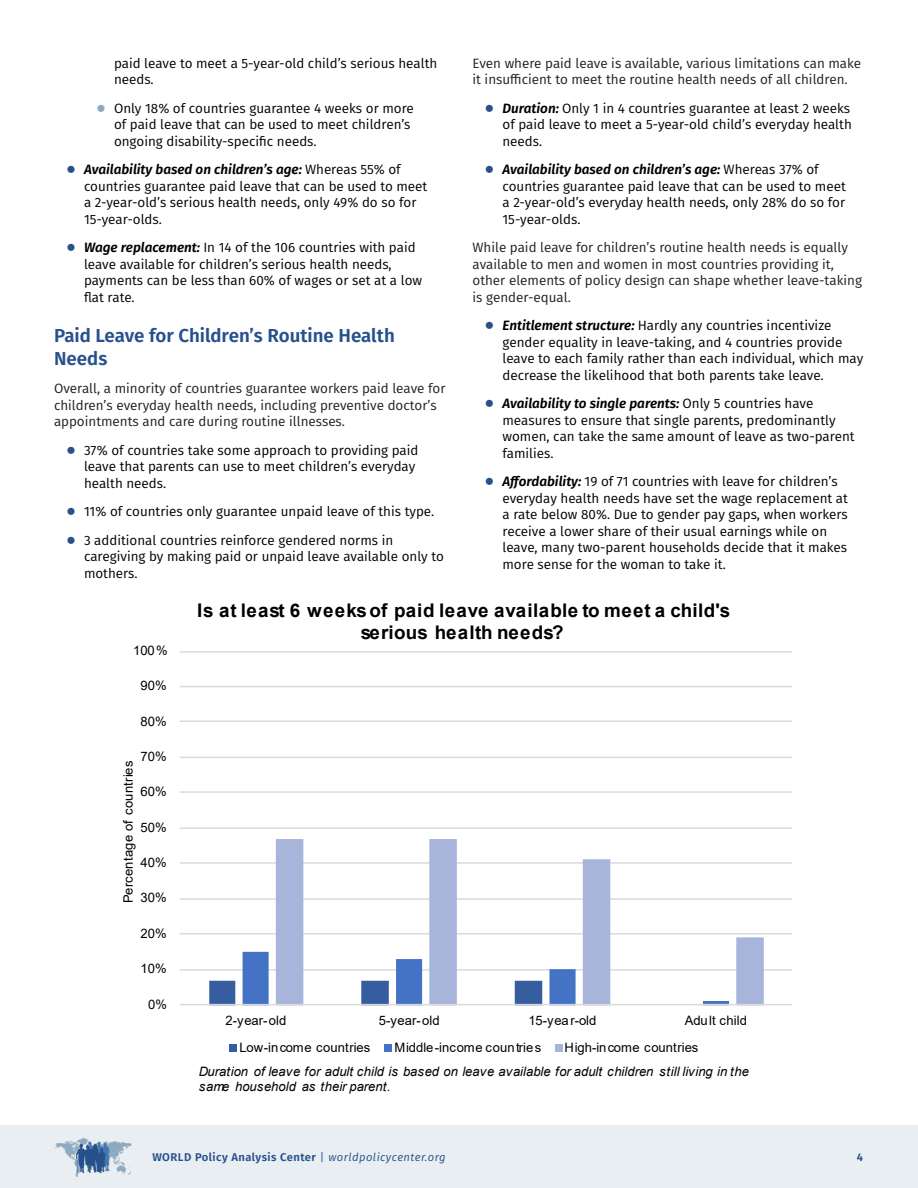
<style>
.page{position:relative;width:918px;height:1188px;background:#fff}
.page>*{position:absolute;margin:0;border:0;box-sizing:border-box;transform-origin:0 0}
.t1{font:700 18.75px/21.8px "Arial";letter-spacing:.03em;color:#000;text-align:center}
.Header_1{font:600 18.75px/22.5px "Fira Sans";color:#27518d}
.t2{font:13.5px/16.5px "Fira Sans";color:#000}
.t3{font:13.5px/16.5px "Fira Sans";color:#231f20}
.t4{font:13.05px "Arial";color:#000}
.t5{font:italic 13.05px/24.2px "Arial";color:#000}
.t6{font:600 11.25px "Fira Sans";letter-spacing:.04em;color:#27518d}
.s1{font-family:"Arial";font-weight:700;font-size:16.5px;color:#8caac1}
.s2{font-family:"Arial";font-weight:700;font-size:16.5px;color:#27518d}
.s3{font-weight:600;font-style:italic}
.s4{font-style:normal}
.s5{font-weight:400}
.s6{font-weight:400;font-style:italic}
</style>
<div class="page">
<div style="left:0;top:1125px;width:918px;height:63px;background:#e8eef2"></div>
<img style="left:54px;top:1138px;width:78px;height:39px">
<hr style="left:180px;top:969px;width:612px;height:2px;background:#d9d9d9">
<hr style="left:180px;top:933px;width:612px;height:1px;background:#d9d9d9">
<hr style="left:180px;top:898px;width:612px;height:2px;background:#d9d9d9">
<hr style="left:180px;top:862px;width:612px;height:2px;background:#d9d9d9">
<hr style="left:180px;top:828px;width:612px;height:1px;background:#d9d9d9">
<hr style="left:180px;top:791px;width:612px;height:2px;background:#d9d9d9">
<hr style="left:180px;top:757px;width:612px;height:1px;background:#d9d9d9">
<hr style="left:180px;top:721px;width:612px;height:1px;background:#d9d9d9">
<hr style="left:180px;top:686px;width:612px;height:1px;background:#d9d9d9">
<hr style="left:180px;top:651px;width:612px;height:2px;background:#d9d9d9">
<svg style="left:209px;top:952px;width:67px;height:52px"></svg>
<svg style="left:276px;top:839px;width:488px;height:165px"></svg>
<hr style="left:180px;top:1004px;width:612px;height:1px;background:#d9d9d9">
<div style="left:230px;top:1044px;width:7px;height:8px;background:#375da1"></div>
<div style="left:384px;top:1044px;width:8px;height:8px;background:#4472c4"></div>
<div style="left:555px;top:1044px;width:8px;height:8px;background:#a7b5db"></div>
<p class="t2" style="left:114px;top:54px;width:325px">paid leave to meet a 5-year-old child’s serious health needs.</p>
<p class="t2" style="left:114px;top:99px;width:301px;text-indent:-18px"><span class="s1">●</span> Only 18% of countries guarantee 4 weeks or more of paid leave that can be used to meet children’s ongoing disability-specific needs.</p>
<p class="t2" style="left:84px;top:161px;width:345px;text-indent:-18px"><span class="s2">●</span> <span class="s3">Availability based on children’s age:</span> Whereas 55% of countries guarantee paid leave that can be used to meet a 2-year-old’s serious health needs, only 49% do so for 15-year-olds.</p>
<p class="t2" style="left:84px;top:239px;width:340px;text-indent:-18px"><span class="s2">●</span> <span class="s3">Wage replacement:</span> In 14 of the 106 countries with paid leave available for children’s serious health needs, payments can be less than 60% of wages or set at a low flat rate.</p>
<p class="Header_1" style="left:54px;top:323px;width:342px">Paid Leave for Children’s Routine Health<br>Needs</p>
<p class="t3" style="left:54px;top:380px;width:393px">Overall, a minority of countries guarantee workers paid leave for children’s everyday health needs, including preventive doctor’s appointments and care during routine illnesses.</p>
<p class="t2" style="left:84px;top:441px;width:336px;text-indent:-18px"><span class="s2">●</span> 37% of countries take some approach to providing paid leave that parents can use to meet children’s everyday health needs.</p>
<p class="t2" style="left:66px;top:503px;width:370px"><span class="s2">●</span> 11% of countries only guarantee unpaid leave of this type.</p>
<p class="t2" style="left:84px;top:531px;width:361px;text-indent:-18px"><span class="s2">●</span> 3 additional countries reinforce gendered norms in caregiving by making paid or unpaid leave available only to mothers.</p>
<p class="t3" style="left:472px;top:54px;width:390px">Even where paid leave is available, various limitations can make it insufficient to meet the routine health needs of all children.</p>
<p class="t2" style="left:502px;top:99px;width:351px;text-indent:-18px"><span class="s2">●</span> <span class="s3">Duration:</span> Only 1 in 4 countries guarantee at least 2 weeks of paid leave to meet a 5-year-old child’s everyday health needs.</p>
<p class="t2" style="left:502px;top:161px;width:345px;text-indent:-18px"><span class="s2">●</span> <span class="s3">Availability based on children’s age:</span> Whereas 37% of countries guarantee paid leave that can be used to meet a 2-year-old’s everyday health needs, only 28% do so for 15-year-olds.</p>
<p class="t3" style="left:472px;top:239px;width:391px">While paid leave for children’s routine health needs is equally available to men and women in most countries providing it, other elements of policy design can shape whether leave-taking is gender-equal.</p>
<p class="t2" style="left:502px;top:317px;width:362px;text-indent:-18px"><span class="s2">●</span> <span class="s3">Entitlement structure:</span> Hardly any countries incentivize gender equality in leave-taking, and 4 countries provide leave to each family rather than each individual, which may decrease the likelihood that both parents take leave.</p>
<p class="t2" style="left:502px;top:395px;width:354px;text-indent:-18px"><span class="s2">●</span> <span class="s3">Availability to single parents:</span> Only 5 countries have measures to ensure that single parents, predominantly women, can take the same amount of leave as two-parent families.</p>
<p class="t2" style="left:502px;top:473px;width:347px;text-indent:-18px"><span class="s2">●</span> <span class="s3">Affordability:</span> 19 of 71 countries with leave for children’s everyday health needs have set the wage replacement at a rate below 80%. Due to gender pay gaps, when workers receive a lower share of their usual earnings while on leave, many two-parent households decide that it makes more sense for the woman to take it.</p>
<p class="t4" style="left:133px;top:641px;width:36px">100%</p>
<p class="t4" style="left:141px;top:677px;width:28px">90%</p>
<p class="t4" style="left:141px;top:712px;width:28px">80%</p>
<p class="t4" style="left:141px;top:747px;width:28px">70%</p>
<p class="t4" style="left:119px;top:903px;width:144px;rotate:-90deg">Percentage of countries</p>
<p class="t4" style="left:141px;top:783px;width:28px">60%</p>
<p class="t4" style="left:141px;top:818px;width:28px">50%</p>
<p class="t4" style="left:141px;top:854px;width:28px">40%</p>
<p class="t4" style="left:141px;top:889px;width:28px">30%</p>
<p class="t4" style="left:141px;top:924px;width:28px">20%</p>
<p class="t4" style="left:141px;top:960px;width:28px">10%</p>
<p class="t4" style="left:148px;top:995px;width:20px">0%</p>
<p class="t1" style="left:197px;top:600px;width:535px">Is at least 6 weeks of paid leave available to meet a child's serious health needs?</p>
<p class="t4" style="left:226px;top:1011px;width:62px">2-year-old</p>
<p class="t4" style="left:379px;top:1011px;width:62px">5-year-old</p>
<p class="t4" style="left:528px;top:1011px;width:70px">15-year-old</p>
<p class="t4" style="left:685px;top:1011px;width:64px">Adult child</p>
<p class="t5" style="left:199px;top:1036px;width:552px;text-indent:366px"><span class="s4">High-income countries<br></span>Duration of leave for adult child is based on leave available for adult children still living in the</p>
<p class="t5" style="left:199px;top:1074px;width:193px">same household as their parent.</p>
<p class="t4" style="left:239px;top:1038px;width:133px">Low-income countries</p>
<p class="t4" style="left:394px;top:1038px;width:148px">Middle-income countries</p>
<p class="t6" style="left:152px;top:1148px;width:295px">WORLD Policy Analysis Center <span class="s5">|</span> <span class="s6">worldpolicycenter.org</span></p>
<p class="t6" style="left:857px;top:1148px;width:8px">4</p>
</div>
